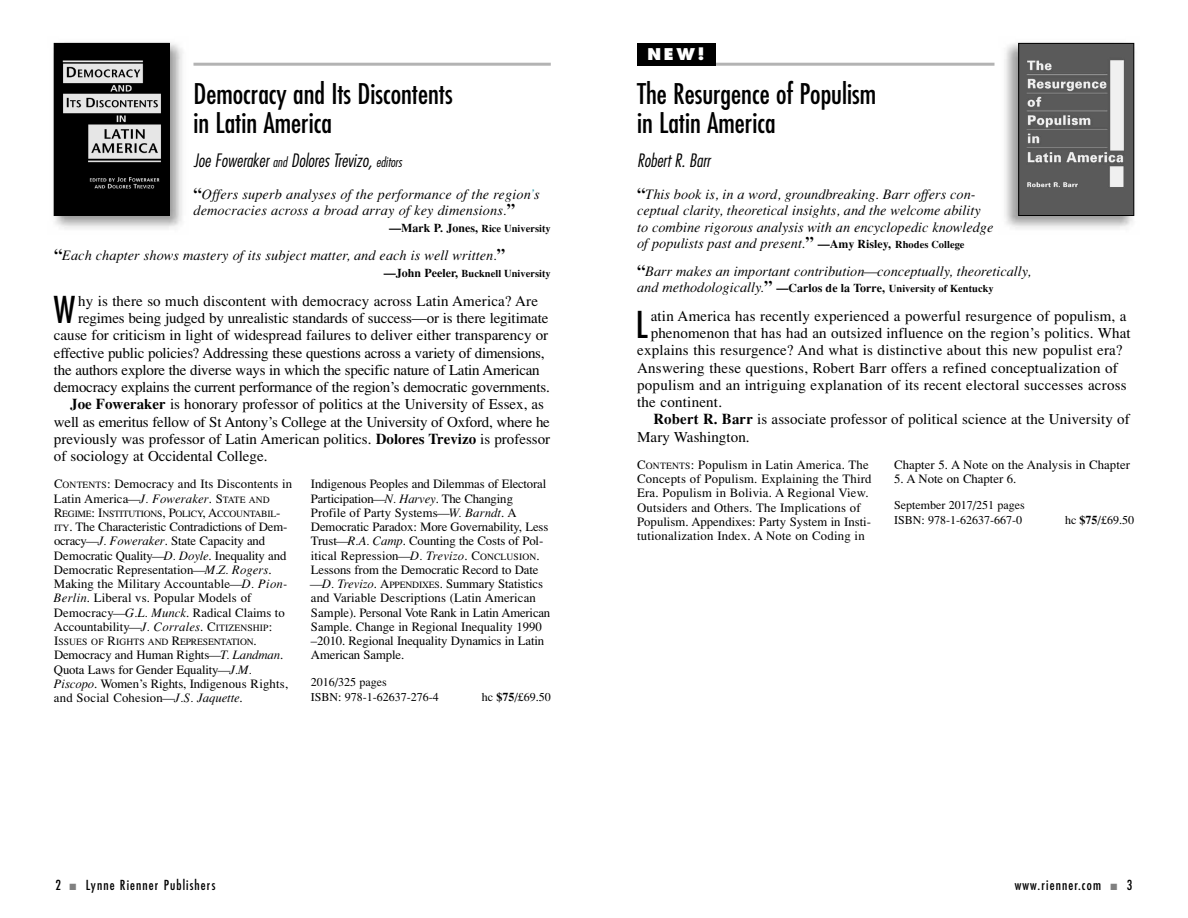
<style>
.page{position:relative;width:1188px;height:918px;background:#fff}
.page>*{position:absolute;margin:0;border:0;box-sizing:border-box;transform-origin:0 0}
.t1{font:condensed 36px "Futura";color:#000}
.t2{font:condensed 27.75px/28.5px "Futura";color:#000}
.t3{font:italic 300 condensed 18px "Futura";color:#000}
.t4{font:800 15.75px "Futura";color:#fff}
.t5{font:15px "Times";color:#000}
.t6{font:italic 14.25px/16.5px "Times";color:#000}
.t7{font:condensed 13.5px "Futura";letter-spacing:.08em;color:#000}
.t8{font:12.75px/14.2px "Times";color:#000}
.t9{font:12px/15px "Times";color:#000}
.t10{font:700 10.5px "Times";color:#000}
.t11{font:9.6px "Times";letter-spacing:-.02em;color:#000}
.s1{font-size:13.5px}
.s2{font-weight:700;font-style:normal;font-size:16.5px}
.s3{color:#329ba9}
.s4{font-size:12px}
.s5{font-weight:700}
.s6{font-size:9.6px}
.s7{font-style:italic}
.s8{font-size:12.75px}
.s9{color:#808080}
.s10{font-weight:700;font-style:normal;font-size:12px}
.s11{font-weight:700;font-style:normal;font-size:10.5px}
</style>
<div class="page">
<hr style="left:637px;top:63px;width:357px;height:3px;background:#b3b3b3">
<div style="left:637px;top:43px;width:78px;height:22px;background:#000"></div>
<img style="left:1004px;top:42px;width:131px;height:187px">
<img style="left:1020px;top:45px;width:112px;height:169px">
<div style="left:1018px;top:43px;width:116px;height:173px;border:1px solid #000"></div>
<img style="left:53px;top:42px;width:130px;height:187px">
<img style="left:56px;top:45px;width:112px;height:169px">
<div style="left:54px;top:43px;width:116px;height:173px;border:1px solid #000"></div>
<hr style="left:194px;top:63px;width:357px;height:3px;background:#b3b3b3">
<h2 class="t2" style="left:193px;top:81px;width:261px">Democracy and Its Discontents in Latin America</h2>
<h3 class="t3" style="left:194px;top:153px;width:210px">Joe Foweraker <span class="s1">and</span> Dolores Trevizo, <span class="s1">editors</span></h3>
<p class="t6" style="left:194px;top:185px;width:348px"><span class="s2">“</span>Offers superb analyses of the performance of the region<span class="s3">’</span>s democracies across a broad array of key dimensions.<span class="s2">”</span></p>
<p class="t10" style="left:389px;top:223px;width:163px"><span class="s4">—Mark P. Jones,</span> Rice University</p>
<p class="t6" style="left:54px;top:247px;width:453px"><span class="s2">“</span>Each chapter shows mastery of its subject matter, and each is well written.<span class="s2">”</span></p>
<p class="t10" style="left:384px;top:268px;width:169px"><span class="s4">—John Peeler,</span> Bucknell University</p>
<h1 class="t1" style="left:54px;top:293px;width:23px">W</h1>
<p class="t5" style="left:78px;top:292px;width:461px">hy is there so much discontent with democracy across Latin America? Are</p>
<p class="t5" style="left:78px;top:309px;width:472px">regimes being judged by unrealistic standards of success—or is there legitimate</p>
<p class="t5" style="left:54px;top:326px;width:496px">cause for criticism in light of widespread failures to deliver either transparency or</p>
<p class="t5" style="left:54px;top:344px;width:492px">effective public policies? Addressing these questions across a variety of dimensions,</p>
<p class="t5" style="left:54px;top:361px;width:487px">the authors explore the diverse ways in which the specific nature of Latin American</p>
<p class="t5" style="left:54px;top:378px;width:497px">democracy explains the current performance of the region’s democratic governments.</p>
<p class="t5" style="left:70px;top:395px;width:475px"><span class="s5">Joe Foweraker</span> is honorary professor of politics at the University of Essex, as</p>
<p class="t5" style="left:54px;top:413px;width:497px">well as emeritus fellow of St Antony’s College at the University of Oxford, where he</p>
<p class="t5" style="left:54px;top:430px;width:498px">previously was professor of Latin American politics. <span class="s5">Dolores Trevizo</span> is professor</p>
<p class="t5" style="left:54px;top:447px;width:215px">of sociology at Occidental College.</p>
<p class="t8" style="left:54px;top:477px;width:240px">C<span class="s6">ONTENTS</span>: Democracy and Its Discontents in<br>Latin America<span class="s7">—J. Foweraker</span>. S<span class="s6">TATE AND</span></p>
<p class="t11" style="left:54px;top:508px;width:228px"><span class="s8">R</span>EGIME<span class="s8">: I</span>NSTITUTIONS<span class="s8">, P</span>OLICY<span class="s8">, A</span>CCOUNTABIL<span class="s8">-</span></p>
<p class="t8" style="left:54px;top:520px;width:235px"><span class="s6">ITY</span>. The Characteristic Contradictions of Dem&shy;ocracy<span class="s7">—J. Foweraker</span>. State Capacity and Democratic Quality<span class="s7">—D. Doyle</span>. Inequality and Democratic Representation<span class="s7">—M.Z. Rogers</span>.<br>Making the Military Accountable<span class="s7">—D. Pion-Berlin</span>. Liberal vs. Popular Models of Democracy<span class="s7">—G.L. Munck</span>. Radical Claims to Accountability<span class="s7">—J. Corrales</span>. C<span class="s6">ITIZENSHIP</span>:</p>
<p class="t11" style="left:54px;top:636px;width:204px"><span class="s8">I</span>SSUES OF <span class="s8">R</span>IGHTS AND <span class="s8">R</span>EPRESENTATION<span class="s8">.</span></p>
<p class="t8" style="left:54px;top:648px;width:236px">Democracy and Human Rights<span class="s7">—T. Landman</span>.<br>Quota Laws for Gender Equality<span class="s7">—J.M.<br>Piscopo</span>. Women’s Rights, Indigenous Rights, and Social Cohesion<span class="s7">—J.S. Jaquette</span>.</p>
<p class="t8" style="left:311px;top:477px;width:241px">Indigenous Peoples and Dilemmas of Electoral Participation<span class="s7">—N. Harvey</span>. The Changing Profile of Party Systems<span class="s7">—W. Barndt</span>. A Democratic Paradox: More Governability, Less Trust<span class="s7">—R.A. Camp</span>. Counting the Costs of Pol&shy;itical Repression<span class="s7">—D. Trevizo</span>. C<span class="s6">ONCLUSION</span>.<br>Lessons from the Democratic Record to Date <span class="s7">—D. Trevizo</span>. A<span class="s6">PPENDIXES</span>. Summary Statistics and Variable Descriptions (Latin American Sample). Personal Vote Rank in Latin American Sample. Change in Regional Inequality 1990 –2010. Regional Inequality Dynamics in Latin American Sample.</p>
<p class="t9" style="left:311px;top:674px;width:129px">2016/325 pages<br>ISBN: 978-1-62637-276-4</p>
<p class="t9" style="left:482px;top:689px;width:70px">hc <span class="s5">$75</span>/£69.50</p>
<p class="t7" style="left:56px;top:879px;width:161px">2 <span class="s9">■</span> Lynne Rienner Publishers</p>
<p class="t4" style="left:648px;top:47px;width:59px">NEW!</p>
<h2 class="t2" style="left:637px;top:81px;width:240px">The Resurgence of Populism in Latin America</h2>
<h3 class="t3" style="left:637px;top:153px;width:75px">Robert R. Barr</h3>
<p class="t6" style="left:637px;top:185px;width:358px"><span class="s2">“</span>This book is, in a word, groundbreaking. Barr offers con&shy;ceptual clarity, theoretical insights, and the welcome ability to combine rigorous analysis with an encyclopedic knowledge of populists past and present.<span class="s2">”</span> <span class="s10">—Amy Risley,</span> <span class="s11">Rhodes College</span></p>
<p class="t6" style="left:637px;top:263px;width:395px"><span class="s2">“</span>Barr makes an important contribution—conceptually, theoretically, and methodologically.<span class="s2">”</span> <span class="s10">—Carlos de la Torre,</span> <span class="s11">University of Kentucky</span></p>
<h1 class="t1" style="left:636px;top:308px;width:13px">L</h1>
<p class="t5" style="left:651px;top:307px;width:477px">atin America has recently experienced a powerful resurgence of populism, a</p>
<p class="t5" style="left:651px;top:324px;width:481px">phenomenon that has had an outsized influence on the region’s politics. What</p>
<p class="t5" style="left:637px;top:341px;width:487px">explains this resurgence? And what is distinctive about this new populist era?</p>
<p class="t5" style="left:637px;top:359px;width:482px">Answering these questions, Robert Barr offers a refined conceptualization of</p>
<p class="t5" style="left:637px;top:376px;width:491px">populism and an intriguing explanation of its recent electoral successes across</p>
<p class="t5" style="left:637px;top:393px;width:86px">the continent.</p>
<p class="t5" style="left:653px;top:410px;width:478px"><span class="s5">Robert R. Barr</span> is associate professor of political science at the University of</p>
<p class="t5" style="left:637px;top:428px;width:114px">Mary Washington.</p>
<p class="t8" style="left:637px;top:457px;width:236px">C<span class="s6">ONTENTS</span>: Populism in Latin America. The Concepts of Populism. Explaining the Third Era. Populism in Bolivia. A Regional View.<br>Outsiders and Others. The Implications of Populism. Appendixes: Party System in Insti&shy;tutionalization Index. A Note on Coding in</p>
<p class="t8" style="left:894px;top:457px;width:237px">Chapter 5. A Note on the Analysis in Chapter</p>
<p class="t8" style="left:894px;top:472px;width:124px">5. A Note on Chapter 6.</p>
<p class="t9" style="left:894px;top:498px;width:132px">September 2017/251 pages<br>ISBN: 978-1-62637-667-0</p>
<p class="t9" style="left:1065px;top:513px;width:70px">hc <span class="s5">$75</span>/£69.50</p>
<p class="t7" style="left:1015px;top:879px;width:119px">www.rienner.com <span class="s9">■</span> 3</p>
</div>
